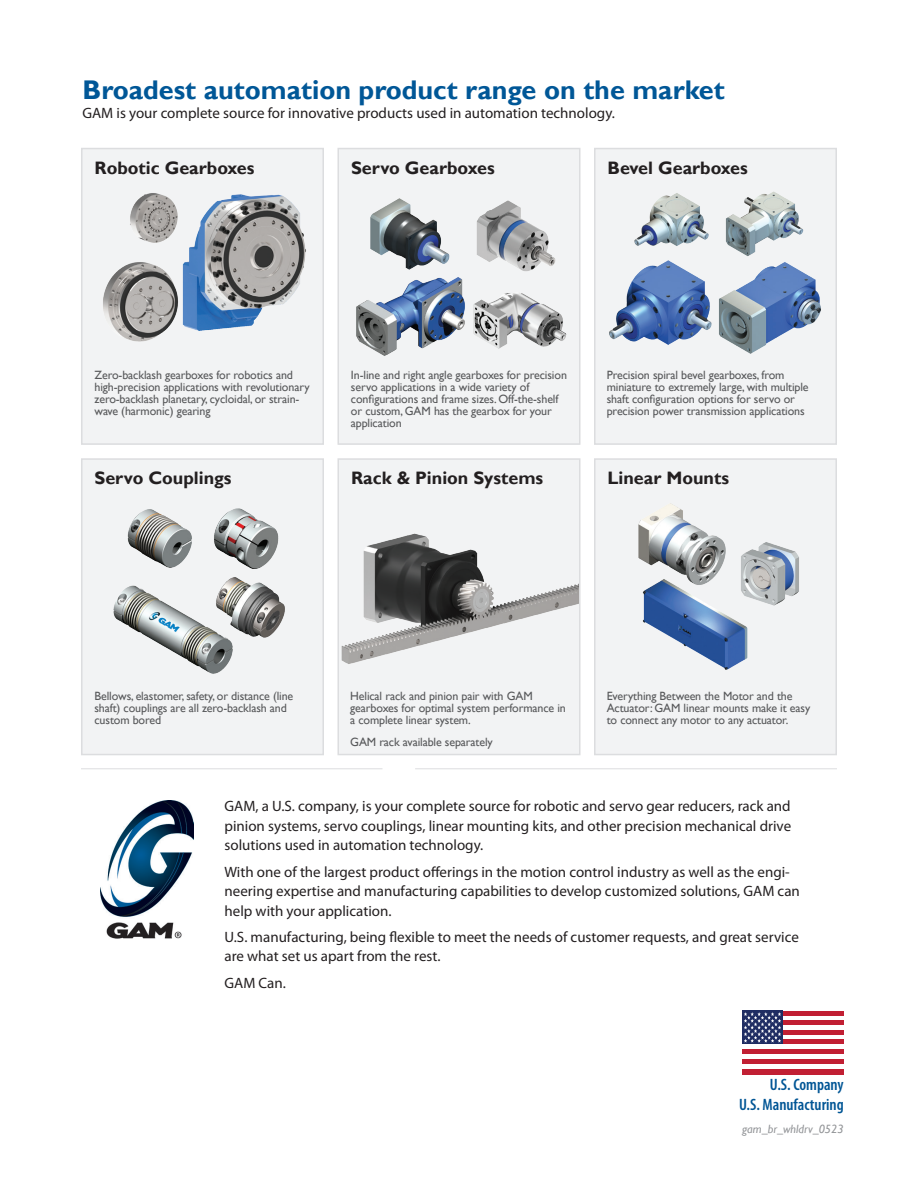
<style>
.page{position:relative;width:918px;height:1188px;background:#fff}
.page>*{position:absolute;margin:0;border:0;box-sizing:border-box;transform-origin:0 0}
.Headline_1{font:700 27px "Gill Sans";color:#005797}
.Table_of_Contents_He{font:700 18px "Gill Sans";color:#231f20}
.t1{font:600 condensed 16.5px "Myriad Pro";color:#005595}
.t2{font:15px/19.5px "Myriad Pro";color:#231f20}
.t3{font:12px/12px "Gill Sans";letter-spacing:-.01em;color:#57585a}
.Page_Numbers_L{font:italic 12px "Gill Sans";color:#939598}
</style>
<div class="page">
<div style="left:783px;top:1011px;width:61px;height:5px;background:#c11f33"></div>
<div style="left:783px;top:1020px;width:61px;height:5px;background:#c11f33"></div>
<div style="left:783px;top:1030px;width:61px;height:5px;background:#c11f33"></div>
<div style="left:783px;top:1039px;width:61px;height:5px;background:#c11f33"></div>
<div style="left:742px;top:1049px;width:102px;height:5px;background:#c11f33"></div>
<div style="left:742px;top:1059px;width:102px;height:5px;background:#c11f33"></div>
<div style="left:742px;top:1069px;width:102px;height:6px;background:#c11f33"></div>
<div style="left:742px;top:1011px;width:41px;height:33px;background:#1f2d63"></div>
<svg style="left:744px;top:1012px;width:37px;height:31px"></svg>
<img style="left:100px;top:800px;width:93px;height:139px">
<hr style="left:415px;top:768px;width:422px;height:1px;background:#dcdddf">
<hr style="left:81px;top:768px;width:301px;height:1px;background:#dcdddf">
<div style="left:82px;top:149px;width:241px;height:295px;background:#f2f3f4"></div>
<div style="left:81px;top:148px;width:243px;height:297px;border:2px solid #dcdddf"></div>
<div style="left:338px;top:149px;width:242px;height:295px;background:#f2f3f4"></div>
<div style="left:338px;top:148px;width:242px;height:297px;border:2px solid #dcdddf"></div>
<div style="left:595px;top:149px;width:241px;height:295px;background:#f2f3f4"></div>
<div style="left:594px;top:148px;width:243px;height:297px;border:2px solid #dcdddf"></div>
<div style="left:82px;top:459px;width:241px;height:296px;background:#f2f3f4"></div>
<div style="left:81px;top:458px;width:243px;height:297px;border:2px solid #dcdddf"></div>
<div style="left:338px;top:459px;width:242px;height:296px;background:#f2f3f4"></div>
<div style="left:338px;top:458px;width:242px;height:297px;border:2px solid #dcdddf"></div>
<div style="left:595px;top:459px;width:241px;height:296px;background:#f2f3f4"></div>
<div style="left:594px;top:458px;width:243px;height:297px;border:2px solid #dcdddf"></div>
<img style="left:338px;top:523px;width:241px;height:148px">
<img style="left:103px;top:193px;width:203px;height:149px">
<img style="left:356px;top:198px;width:211px;height:158px">
<img style="left:609px;top:191px;width:212px;height:163px">
<img style="left:113px;top:508px;width:172px;height:166px">
<img style="left:638px;top:503px;width:161px;height:167px">
<p class="Headline_1" style="left:82px;top:74px;width:644px">Broadest automation product range on the market</p>
<p class="t2" style="left:82px;top:103px;width:534px">GAM is your complete source for innovative products used in automation technology.</p>
<p class="Table_of_Contents_He" style="left:94px;top:157px;width:162px">Robotic Gearboxes</p>
<p class="Table_of_Contents_He" style="left:351px;top:157px;width:145px">Servo Gearboxes</p>
<p class="Table_of_Contents_He" style="left:608px;top:157px;width:142px">Bevel Gearboxes</p>
<p class="t3" style="left:94px;top:369px;width:217px">Zero-backlash gearboxes for robotics and high-precision applications with revolutionary zero-backlash planetary, cycloidal, or strain&shy;wave (harmonic) gearing</p>
<p class="t3" style="left:351px;top:369px;width:218px">In-line and right angle gearboxes for precision servo applications in a wide variety of configurations and frame sizes. Off-the-shelf or custom, GAM has the gearbox for your application</p>
<p class="t3" style="left:607px;top:369px;width:203px">Precision spiral bevel gearboxes, from miniature to extremely large, with multiple shaft configuration options for servo or precision power transmission applications</p>
<p class="Table_of_Contents_He" style="left:94px;top:467px;width:139px">Servo Couplings</p>
<p class="Table_of_Contents_He" style="left:351px;top:467px;width:194px">Rack &amp; Pinion Systems</p>
<p class="Table_of_Contents_He" style="left:608px;top:467px;width:123px">Linear Mounts</p>
<p class="t3" style="left:94px;top:690px;width:200px">Bellows, elastomer, safety, or distance (line shaft) couplings are all zero-backlash and custom bored</p>
<p class="t3" style="left:350px;top:690px;width:217px">Helical rack and pinion pair with GAM gearboxes for optimal system performance in a complete linear system.</p>
<p class="t3" style="left:350px;top:736px;width:144px">GAM rack available separately</p>
<p class="t3" style="left:607px;top:690px;width:205px">Everything Between the Motor and the<br>Actuator: GAM linear mounts make it easy to connect any motor to any actuator.</p>
<p class="t2" style="left:225px;top:796px;width:568px;text-align:justify">GAM, a U.S. company, is your complete source for robotic and servo gear reducers, rack and pinion systems, servo couplings, linear mounting kits, and other precision mechanical drive solutions used in automation technology.</p>
<p class="t2" style="left:225px;top:862px;width:577px">With one of the largest product offerings in the motion control industry as well as the engi&shy;neering expertise and manufacturing capabilities to develop customized solutions, GAM can help with your application.</p>
<p class="t2" style="left:225px;top:927px;width:576px">U.S. manufacturing, being flexible to meet the needs of customer requests, and great service are what set us apart from the rest.</p>
<p class="t2" style="left:225px;top:973px;width:63px">GAM Can.</p>
<p class="t1" style="left:770px;top:1074px;width:75px">U.S. Company</p>
<p class="t1" style="left:739px;top:1094px;width:106px">U.S. Manufacturing</p>
<p class="Page_Numbers_L" style="left:742px;top:1122px;width:103px">gam_br_whldrv_0523</p>
</div>
